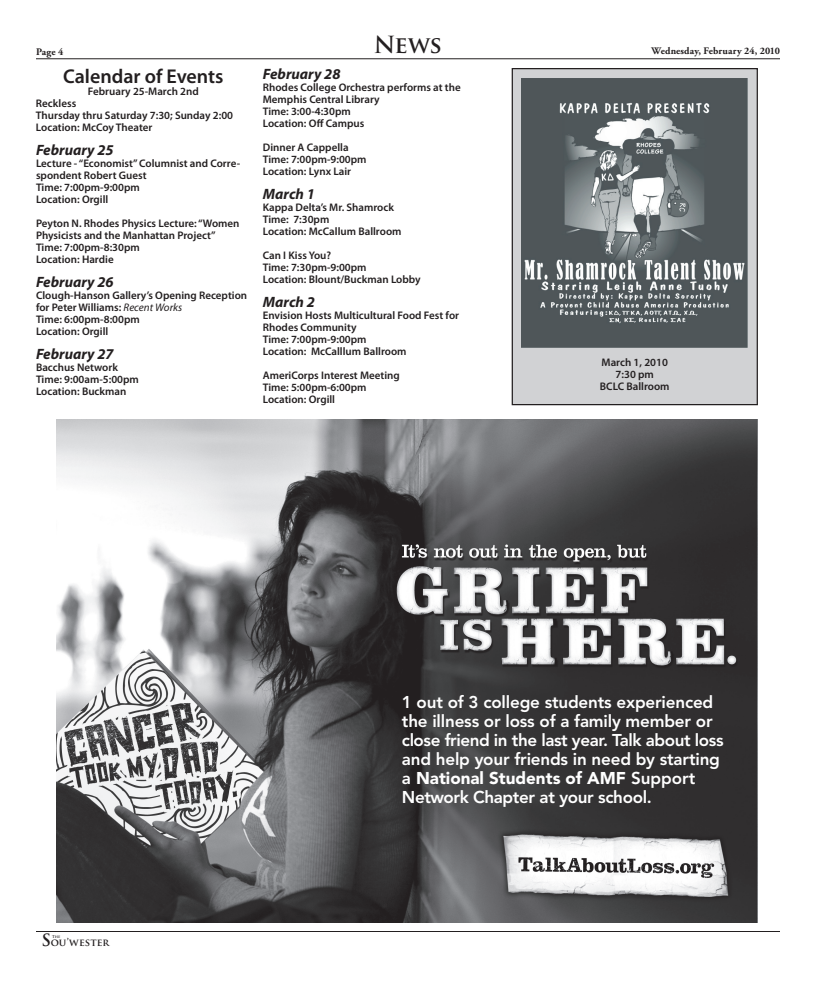
<style>
.page{position:relative;width:816px;height:984px;background:#fff}
.page>*{position:absolute;margin:0;border:0;box-sizing:border-box;transform-origin:0 0}
.t1{font:700 23px "Trajan Pro";color:#231f20}
.t2{font:600 20px "Myriad Pro";color:#231f20}
.t3{font:800 17px/19px "Avenir";letter-spacing:-.01em;color:#fff}
.t4{font:italic 700 15px "Myriad Pro";color:#231f20}
.t5{font:600 11px/12px "Myriad Pro";color:#231f20}
.t6{font:700 10px "Adobe Garamond Pro";letter-spacing:.015em;color:#231f20}
.t7{font:700 10px "Trajan Pro";letter-spacing:.005em;color:#231f20}
.t8{font:700 3.9px "Trajan Pro";color:#231f20}
.s1{font-weight:400;font-style:italic}
.s2{font-size:16.5px}
.s3{font-weight:900}
</style>
<div class="page">
<hr style="left:36px;top:58px;width:744px;height:1px;background:#231f20">
<hr style="left:36px;top:931px;width:744px;height:1px;background:#231f20">
<img style="left:56px;top:419px;width:702px;height:504px">
<div style="left:512px;top:69px;width:245px;height:336px;background:#d1d2d4"></div>
<div style="left:512px;top:68px;width:246px;height:337px;border:1px solid #231f20"></div>
<img style="left:522px;top:78px;width:225px;height:269px">
<p class="t6" style="left:36px;top:46px;width:29px">Page 4</p>
<h1 class="t1" style="left:374px;top:31px;width:70px">News</h1>
<p class="t6" style="left:652px;top:45px;width:130px">Wednesday, February 24, 2010</p>
<h2 class="t2" style="left:63px;top:64px;width:162px">Calendar of Events</h2>
<p class="t5" style="left:88px;top:85px;width:112px">February 25-March 2nd</p>
<p class="t5" style="left:36px;top:97px;width:199px">Reckless<br>Thursday thru Saturday 7:30; Sunday 2:00<br>Location: McCoy Theater</p>
<h3 class="t4" style="left:36px;top:140px;width:79px">February 25</h3>
<p class="t5" style="left:36px;top:157px;width:206px">Lecture - “Economist” Columnist and Corre&shy;spondent Robert Guest<br>Time: 7:00pm-9:00pm<br>Location: Orgill</p>
<p class="t5" style="left:36px;top:217px;width:205px">Peyton N. Rhodes Physics Lecture: “Women<br>Physicists and the Manhattan Project”<br>Time: 7:00pm-8:30pm<br>Location: Hardie</p>
<h3 class="t4" style="left:36px;top:272px;width:79px">February 26</h3>
<p class="t5" style="left:36px;top:289px;width:213px">Clough-Hanson Gallery’s Opening Reception for Peter Williams: <span class="s1">Recent Works<br></span>Time: 6:00pm-8:00pm<br>Location: Orgill</p>
<h3 class="t4" style="left:36px;top:344px;width:79px">February 27</h3>
<p class="t5" style="left:36px;top:361px;width:104px">Bacchus Network<br>Time: 9:00am-5:00pm<br>Location: Buckman</p>
<h3 class="t4" style="left:263px;top:64px;width:79px">February 28</h3>
<p class="t5" style="left:263px;top:81px;width:200px">Rhodes College Orchestra performs at the<br>Memphis Central Library<br>Time: 3:00-4:30pm<br>Location: Off Campus</p>
<p class="t5" style="left:263px;top:141px;width:105px">Dinner A Cappella<br>Time: 7:00pm-9:00pm<br>Location: Lynx Lair</p>
<h3 class="t4" style="left:263px;top:184px;width:54px">March 1</h3>
<p class="t5" style="left:263px;top:201px;width:140px">Kappa Delta’s Mr. Shamrock<br>Time: 7:30pm<br>Location: McCallum Ballroom</p>
<p class="t5" style="left:263px;top:249px;width:159px">Can I Kiss You?<br>Time: 7:30pm-9:00pm<br>Location: Blount/Buckman Lobby</p>
<h3 class="t4" style="left:263px;top:292px;width:54px">March 2</h3>
<p class="t5" style="left:263px;top:309px;width:198px">Envision Hosts Multicultural Food Fest for<br>Rhodes Community<br>Time: 7:00pm-9:00pm<br>Location: McCalllum Ballroom</p>
<p class="t5" style="left:263px;top:369px;width:139px">AmeriCorps Interest Meeting<br>Time: 5:00pm-6:00pm<br>Location: Orgill</p>
<p class="t5" style="left:600px;top:356px;width:71px;text-align:center">March 1, 2010<br>7:30 pm<br>BCLC Ballroom</p>
<p class="t7" style="left:41px;top:936px;width:70px"><span class="s2">S</span>ou’wester</p>
<p class="t8" style="left:52px;top:934px;width:10px">The</p>
<h3 class="t3" style="left:402px;top:693px;width:323px">1 out of 3 college students experienced the illness or loss of a family member or close friend in the last year. Talk about loss and help your friends in need by starting a <span class="s3">National Students of AMF</span> Support Network Chapter at your school.</h3>
</div>
